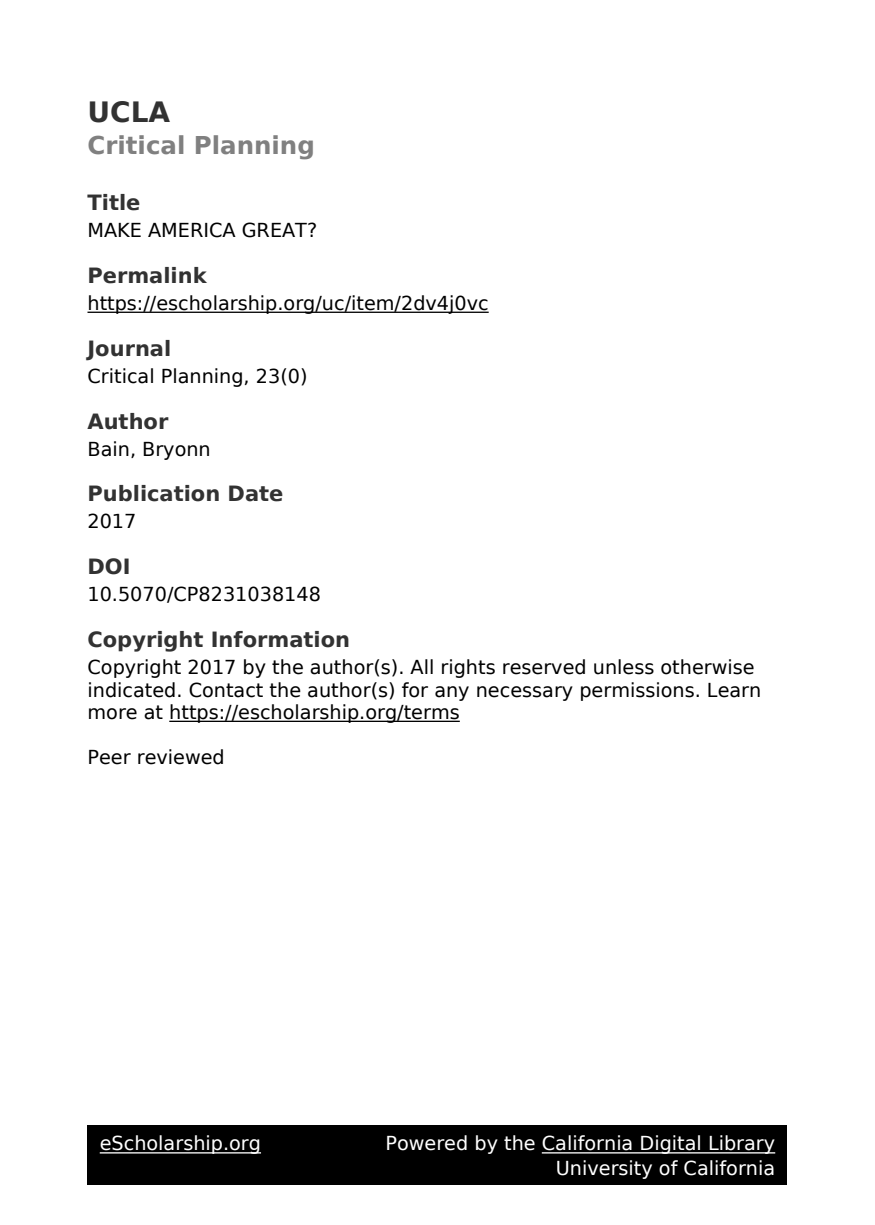
<style>
.page{position:relative;width:875px;height:1225px;background:#fff}
.page>*{position:absolute;margin:0;border:0;box-sizing:border-box;transform-origin:0 0}
.t1{font:700 28px "DejaVu Sans";color:#323232}
.t2{font:700 24.5px "DejaVu Sans";color:#808080}
.t3{font:700 21px "DejaVu Sans";color:#323232}
.t4{font:19.25px/22.4px "DejaVu Sans";color:#000}
.t5{font:19.25px/24.5px "DejaVu Sans";color:#fff;text-align:right}
</style>
<div class="page">
<hr style="left:88px;top:312px;width:401px;height:1px;background:#000">
<hr style="left:169px;top:721px;width:291px;height:1px;background:#000">
<div style="left:88px;top:1125px;width:700px;height:60px;background:#000"></div>
<hr style="left:100px;top:1152px;width:161px;height:2px;background:#fff">
<hr style="left:542px;top:1152px;width:233px;height:2px;background:#fff">
<h1 class="t1" style="left:88px;top:101px;width:84px">UCLA</h1>
<p class="t2" style="left:88px;top:136px;width:229px">Critical Planning</p>
<p class="t3" style="left:88px;top:194px;width:54px">Title</p>
<p class="t4" style="left:88px;top:221px;width:231px">MAKE AMERICA GREAT?</p>
<p class="t3" style="left:88px;top:267px;width:121px">Permalink</p>
<p class="t4" style="left:88px;top:294px;width:403px">https://escholarship.org/uc/item/2dv4j0vc</p>
<p class="t3" style="left:88px;top:340px;width:85px">Journal</p>
<p class="t4" style="left:88px;top:367px;width:222px">Critical Planning, 23(0)</p>
<p class="t3" style="left:88px;top:413px;width:82px">Author</p>
<p class="t4" style="left:88px;top:439px;width:125px">Bain, Bryonn</p>
<p class="t3" style="left:88px;top:485px;width:198px">Publication Date</p>
<p class="t4" style="left:88px;top:512px;width:50px">2017</p>
<p class="t3" style="left:88px;top:558px;width:45px">DOI</p>
<p class="t4" style="left:88px;top:585px;width:235px">10.5070/CP8231038148</p>
<p class="t3" style="left:88px;top:631px;width:264px">Copyright Information</p>
<p class="t4" style="left:88px;top:658px;width:675px">Copyright 2017 by the author(s). All rights reserved unless otherwise indicated. Contact the author(s) for any necessary permissions. Learn more at https://escholarship.org/terms</p>
<p class="t4" style="left:88px;top:748px;width:139px">Peer reviewed</p>
<p class="t5" style="left:100px;top:1133px;width:163px">eScholarship.org</p>
<p class="t5" style="left:385px;top:1133px;width:391px">Powered by the California Digital Library<br>University of California</p>
</div>
